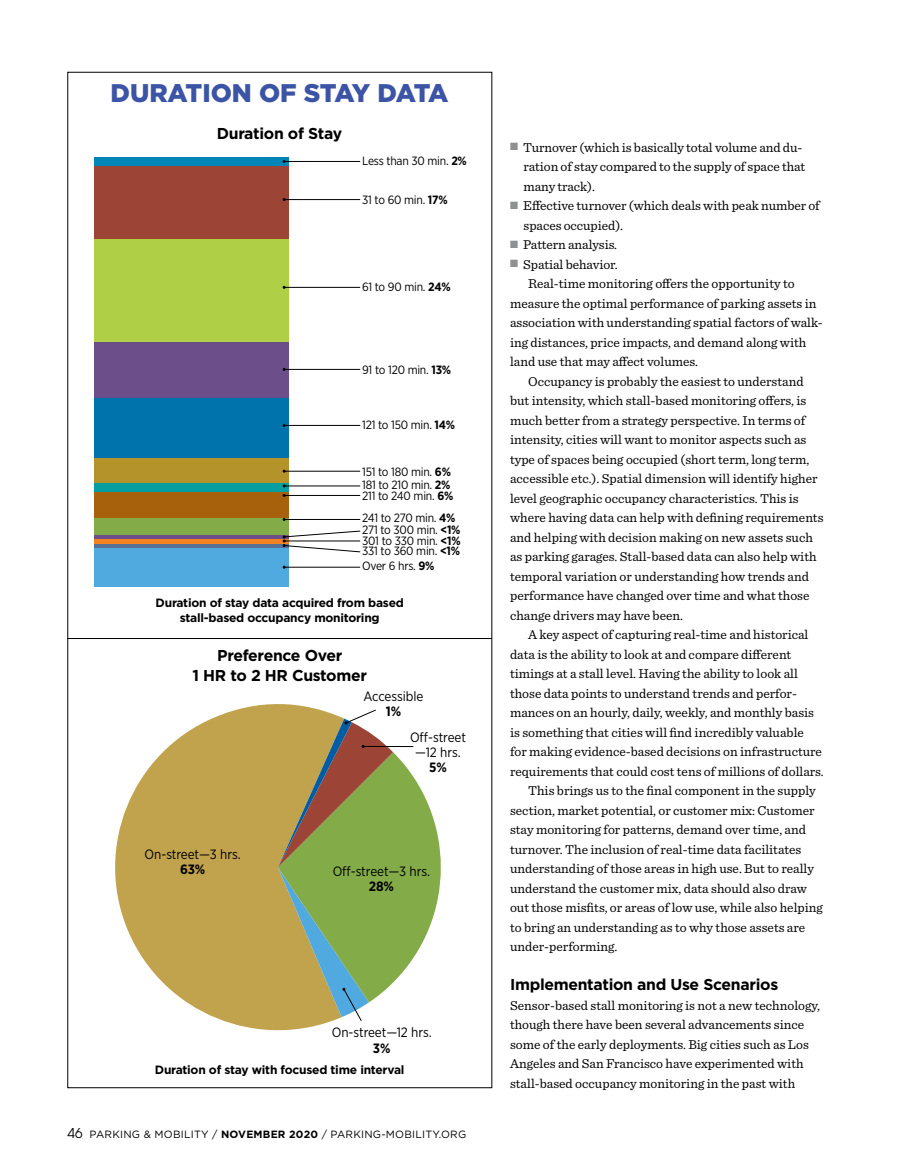
<style>
.page{position:relative;width:905px;height:1175px;background:#fff}
.page>*{position:absolute;margin:0;border:0;box-sizing:border-box;transform-origin:0 0}
.Subhead{font:900 25.5px "Gotham";letter-spacing:-.015em;color:#3c54a5}
.Subhead-2{font:700 15.75px/19.5px "Gotham";letter-spacing:-.02em;color:#000;text-align:center}
.Text_Sentinel{font:13.5px/19.5px "Sentinel";color:#000}
.Text_Sentinel_NI{font:13.5px/19.5px "Sentinel";color:#000}
.Department_Text_NI{font:13.5px/15px "Gotham Narrow";letter-spacing:-.005em;color:#000;text-align:center}
.Department_Text_NI-2{font:700 13.5px "Gotham Narrow";color:#000}
.Subhead-3{font:12px "Gotham Narrow";letter-spacing:-.02em;color:#000}
.t1{font:700 12px/15px "Gotham";letter-spacing:-.02em;color:#000;text-align:center}
.t2{font:10.5px "Gotham";letter-spacing:.02em;color:#000}
.s1{font-weight:700}
.s2{font-family:"ITC Avant Garde Std";font-size:13.5px}
.s3{color:#8e9092}
</style>
<div class="page">
<hr style="left:68px;top:638px;width:424px;height:1px;background:#000">
<svg style="left:94px;top:543px;width:188px;height:4px"></svg>
<div style="left:94px;top:548px;width:195px;height:38px;background:#51aadf"></div>
<hr style="left:94px;top:539px;width:195px;height:4px;background:#f58220">
<hr style="left:94px;top:535px;width:195px;height:4px;background:#6c4f8a">
<div style="left:94px;top:517px;width:195px;height:18px;background:#83ab47"></div>
<div style="left:94px;top:492px;width:195px;height:25px;background:#a7600c"></div>
<div style="left:94px;top:483px;width:195px;height:9px;background:#079ea1"></div>
<div style="left:94px;top:457px;width:195px;height:26px;background:#b4932a"></div>
<div style="left:94px;top:397px;width:195px;height:60px;background:#0072ac"></div>
<div style="left:94px;top:342px;width:195px;height:55px;background:#6c4f8a"></div>
<div style="left:94px;top:239px;width:195px;height:103px;background:#afcf46"></div>
<div style="left:94px;top:166px;width:195px;height:73px;background:#9c4435"></div>
<div style="left:94px;top:157px;width:195px;height:9px;background:#0085b9"></div>
<hr style="left:284px;top:161px;width:76px;height:1px;background:#000">
<hr style="left:284px;top:199px;width:76px;height:1px;background:#000">
<hr style="left:284px;top:287px;width:76px;height:1px;background:#000">
<hr style="left:284px;top:369px;width:76px;height:1px;background:#000">
<hr style="left:284px;top:425px;width:76px;height:1px;background:#000">
<hr style="left:284px;top:471px;width:76px;height:1px;background:#000">
<hr style="left:284px;top:485px;width:76px;height:1px;background:#000">
<hr style="left:284px;top:495px;width:76px;height:1px;background:#000">
<hr style="left:284px;top:519px;width:76px;height:1px;background:#000">
<svg style="left:282px;top:530px;width:79px;height:22px"></svg>
<hr style="left:284px;top:567px;width:76px;height:1px;background:#000">
<svg style="left:115px;top:704px;width:217px;height:327px;fill:#c1a34e"></svg>
<svg style="left:393px;top:752px;width:48px;height:231px;fill:#83ab47"></svg>
<hr style="left:363px;top:746px;width:50px;height:1px;background:#000">
<svg style="left:278px;top:709px;width:115px;height:312px;background:#99a05f"></svg>
<p class="Subhead" style="left:111px;top:75px;width:339px">DURATION OF STAY DATA</p>
<p class="Subhead-2" style="left:217px;top:124px;width:127px">Duration of Stay</p>
<p class="Subhead-3" style="left:362px;top:153px;width:106px">Less than 30 min. <span class="s1">2%</span></p>
<p class="Subhead-3" style="left:362px;top:192px;width:87px">31 to 60 min. <span class="s1">17%</span></p>
<p class="Subhead-3" style="left:362px;top:279px;width:90px">61 to 90 min. <span class="s1">24%</span></p>
<p class="Subhead-3" style="left:362px;top:362px;width:91px">91 to 120 min. <span class="s1">13%</span></p>
<p class="Subhead-3" style="left:362px;top:417px;width:94px">121 to 150 min. <span class="s1">14%</span></p>
<p class="Subhead-3" style="left:362px;top:464px;width:90px">151 to 180 min. <span class="s1">6%</span></p>
<p class="Subhead-3" style="left:362px;top:477px;width:90px">181 to 210 min. <span class="s1">2%</span></p>
<p class="Subhead-3" style="left:362px;top:488px;width:93px">211 to 240 min. <span class="s1">6%</span></p>
<p class="Subhead-3" style="left:362px;top:510px;width:95px">241 to 270 min. <span class="s1">4%</span></p>
<p class="Subhead-3" style="left:362px;top:522px;width:100px">271 to 300 min. <span class="s1">&lt;1%</span></p>
<p class="Subhead-3" style="left:362px;top:533px;width:100px">301 to 330 min. <span class="s1">&lt;1%</span></p>
<p class="Subhead-3" style="left:362px;top:543px;width:99px">331 to 360 min. <span class="s1">&lt;1%</span></p>
<p class="Subhead-3" style="left:362px;top:558px;width:74px">Over 6 hrs. <span class="s1">9%</span></p>
<p class="t1" style="left:156px;top:595px;width:250px">Duration of stay data acquired from based stall-based occupancy monitoring</p>
<p class="Subhead-2" style="left:192px;top:646px;width:176px">Preference Over<br>1 HR to 2 HR Customer</p>
<p class="Department_Text_NI" style="left:363px;top:688px;width:62px">Accessible</p>
<p class="Department_Text_NI-2" style="left:386px;top:702px;width:17px">1%</p>
<p class="Department_Text_NI" style="left:410px;top:729px;width:57px">Off-street —12 hrs.</p>
<p class="Department_Text_NI-2" style="left:429px;top:758px;width:19px">5%</p>
<p class="Department_Text_NI" style="left:145px;top:847px;width:98px">On-street—3 hrs.</p>
<p class="Department_Text_NI-2" style="left:180px;top:861px;width:27px">63%</p>
<p class="Department_Text_NI" style="left:332px;top:863px;width:99px">Off-street—3 hrs.</p>
<p class="Department_Text_NI-2" style="left:369px;top:878px;width:27px">28%</p>
<p class="Department_Text_NI" style="left:332px;top:1024px;width:102px">On-street—12 hrs.</p>
<p class="Department_Text_NI-2" style="left:373px;top:1040px;width:19px">3%</p>
<p class="t1" style="left:155px;top:1062px;width:251px">Duration of stay with focused time interval</p>
<p class="t2" style="left:68px;top:1127px;width:400px"><span class="s2">46</span> PARKING &amp; MOBILITY / <span class="s1">NOVEMBER 2020</span> / PARKING-MOBILITY.ORG</p>
<p class="Text_Sentinel" style="left:523px;top:136px;width:283px;text-indent:-14px"><span class="s3">■</span> Turnover (which is basically total volume and du&shy;ration of stay compared to the supply of space that many track).</p>
<p class="Text_Sentinel" style="left:523px;top:195px;width:298px;text-indent:-14px"><span class="s3">■</span> Effective turnover (which deals with peak number of spaces occupied).</p>
<p class="Text_Sentinel" style="left:510px;top:234px;width:109px"><span class="s3">■</span> Pattern analysis.</p>
<p class="Text_Sentinel" style="left:510px;top:253px;width:109px"><span class="s3">■</span> Spatial behavior.</p>
<p class="Text_Sentinel" style="left:510px;top:273px;width:314px;text-indent:18px">Real-time monitoring offers the opportunity to measure the optimal performance of parking assets in association with understanding spatial factors of walk&shy;ing distances, price impacts, and demand along with land use that may affect volumes.</p>
<p class="Text_Sentinel" style="left:510px;top:370px;width:315px;text-indent:18px">Occupancy is probably the easiest to understand but intensity, which stall-based monitoring offers, is much better from a strategy perspective. In terms of intensity, cities will want to monitor aspects such as type of spaces being occupied (short term, long term, accessible etc.). Spatial dimension will identify higher level geographic occupancy characteristics. This is where having data can help with defining requirements and helping with decision making on new assets such as parking garages. Stall-based data can also help with temporal variation or understanding how trends and performance have changed over time and what those change drivers may have been.</p>
<p class="Text_Sentinel" style="left:510px;top:624px;width:315px;text-indent:18px">A key aspect of capturing real-time and historical data is the ability to look at and compare different timings at a stall level. Having the ability to look all those data points to understand trends and perfor&shy;mances on an hourly, daily, weekly, and monthly basis is something that cities will find incredibly valuable for making evidence-based decisions on infrastructure requirements that could cost tens of millions of dollars.</p>
<p class="Text_Sentinel" style="left:510px;top:780px;width:314px;text-indent:18px">This brings us to the final component in the supply section, market potential, or customer mix: Customer stay monitoring for patterns, demand over time, and turnover. The inclusion of real-time data facilitates understanding of those areas in high use. But to really understand the customer mix, data should also draw out those misfits, or areas of low use, while also helping to bring an understanding as to why those assets are under-performing.</p>
<p class="Subhead-2" style="left:510px;top:975px;width:270px">Implementation and Use Scenarios</p>
<p class="Text_Sentinel_NI" style="left:510px;top:994px;width:311px">Sensor-based stall monitoring is not a new technology, though there have been several advancements since some of the early deployments. Big cities such as Los Angeles and San Francisco have experimented with stall-based occupancy monitoring in the past with</p>
</div>
